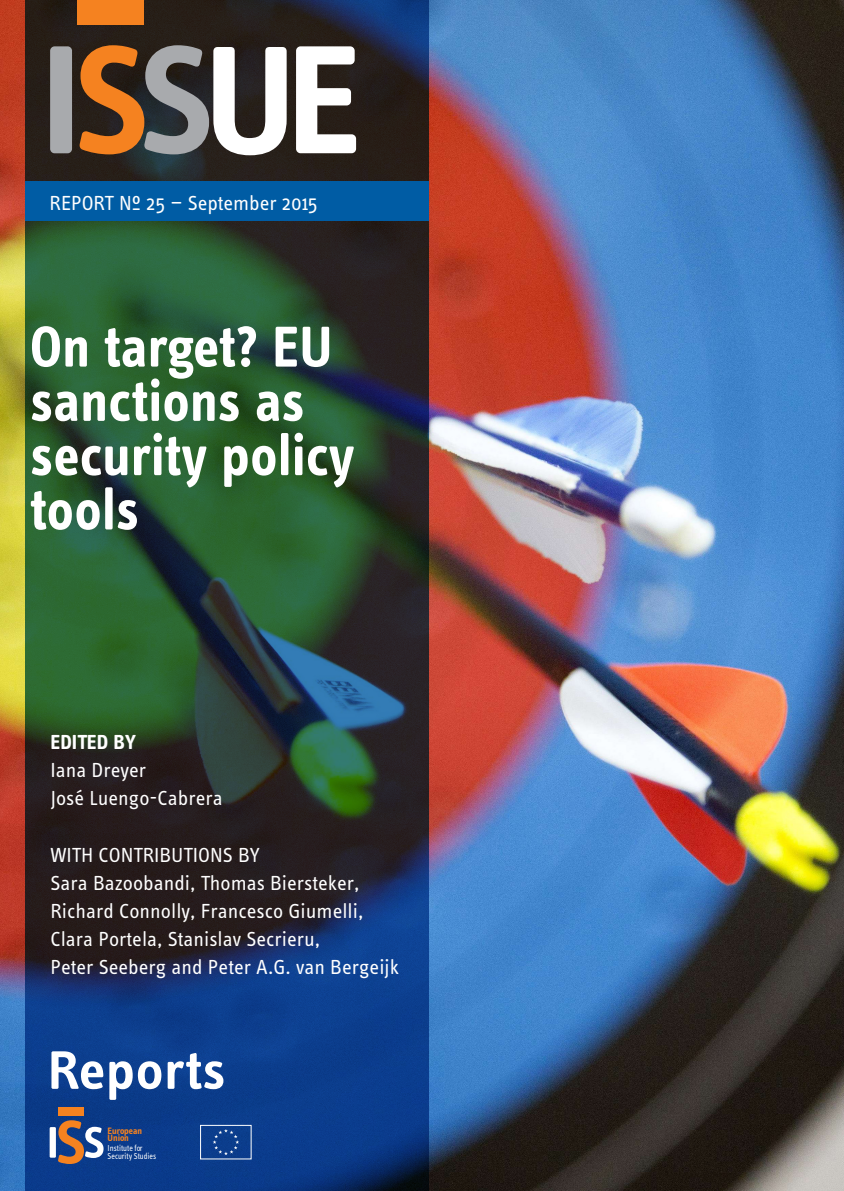
<style>
.page{position:relative;width:844px;height:1191px;background:#fff}
.page>*{position:absolute;margin:0;border:0;box-sizing:border-box;transform-origin:0 0}
.t1{font:700 59.5px/54.2px "Info OT Text";color:#fff;scale:.96 1}
.t2{font:600 56px "Info OT Text";color:#fff;scale:1.05 1}
.t3{font:21px/28px "Info OT Text";color:#fff}
.t4{font:700 21px "Info OT Text";color:#fff}
.t5{font:700 9.62px/7.7px "Info Text";color:#f58220}
.t6{font:8.92px/7.7px "Info Text";color:#fff;scale:.9 1}
</style>
<div class="page">
<img style="left:0;top:0;width:843px;height:1191px">
<svg style="left:25px;top:0;width:404px;height:1191px;background:#213d41"></svg>
<div style="left:25px;top:181px;width:404px;height:40px;background:#005ca4"></div>
<div style="left:50px;top:46px;width:22px;height:107px;background:#a8aaad;border-radius:4px"></div>
<svg style="left:79px;top:45px;width:207px;height:110px"></svg>
<svg style="left:296px;top:46px;width:60px;height:107px"></svg>
<div style="left:77px;top:0;width:67px;height:25px;background:#f58220"></div>
<div style="left:58px;top:1106px;width:26px;height:9px;background:#f58220"></div>
<div style="left:50px;top:1127px;width:6px;height:30px;background:#fff"></div>
<svg style="left:58px;top:1120px;width:45px;height:44px;background:#786e7b"></svg>
<div style="left:200px;top:1124px;width:51px;height:35px;border:1px solid #fff"></div>
<svg style="left:213px;top:1128px;width:26px;height:27px"></svg>
<p class="t3" style="left:50px;top:189px;width:269px">REPORT Nº 25 — September 2015</p>
<h1 class="t1" style="left:30px;top:318px;width:339px">On target? EU sanctions as security policy tools</h1>
<p class="t4" style="left:50px;top:729px;width:87px">EDITED BY</p>
<p class="t3" style="left:50px;top:755px;width:174px">Iana Dreyer<br>José Luengo-Cabrera</p>
<p class="t3" style="left:50px;top:840px;width:350px">WITH CONTRIBUTIONS BY<br>Sara Bazoobandi, Thomas Biersteker, Richard Connolly, Francesco Giumelli, Clara Portela, Stanislav Secrieru,<br>Peter Seeberg and Peter A.G. van Bergeijk</p>
<h2 class="t2" style="left:48px;top:1035px;width:171px">Reports</h2>
<p class="t5" style="left:108px;top:1126px;width:36px">European<br>Union</p>
<p class="t6" style="left:108px;top:1144px;width:55px">Institute for<br>Security Studies</p>
</div>
